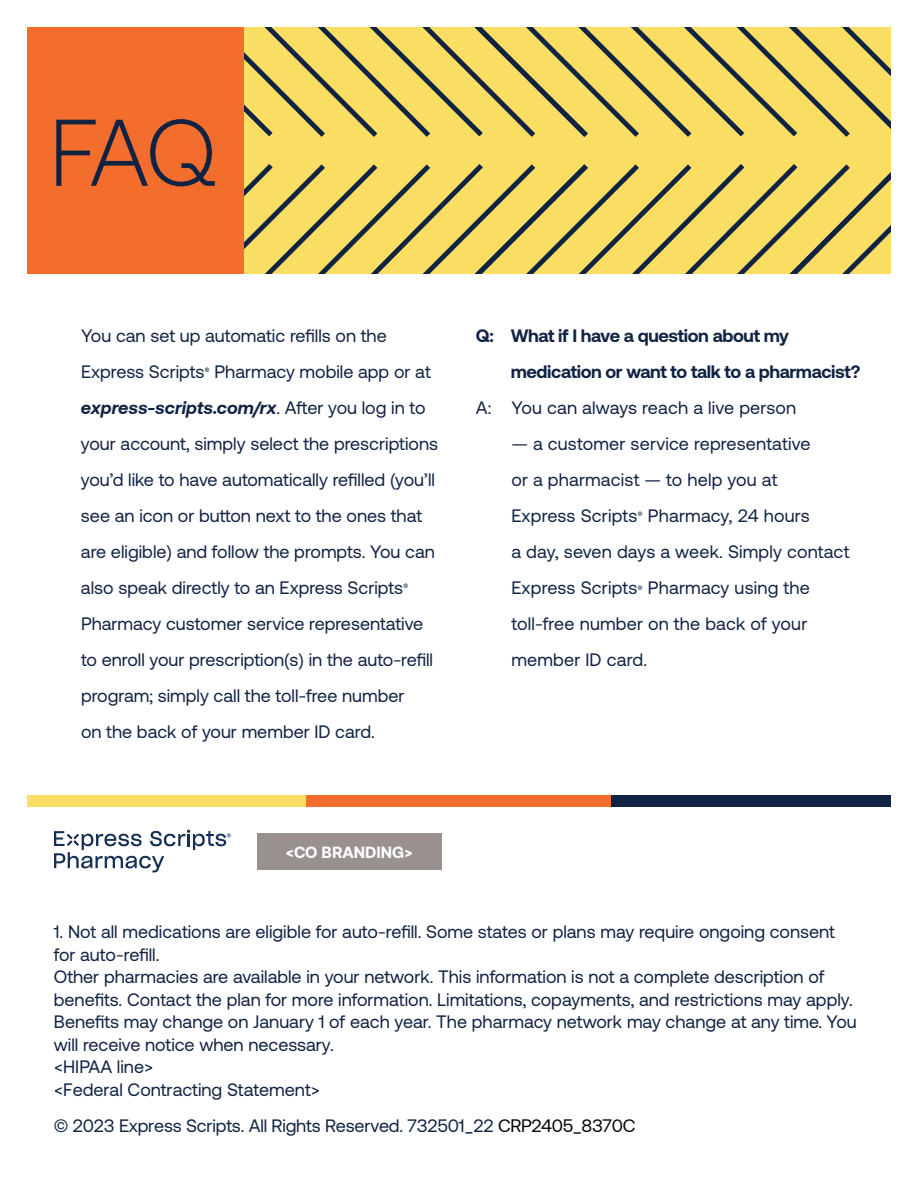
<style>
.page{position:relative;width:918px;height:1188px;background:#fff}
.page>*{position:absolute;margin:0;border:0;box-sizing:border-box;transform-origin:0 0}
.t1{font:300 94.5px "Aeonik";color:#102343}
.t2{font:18px/36px "Aeonik";color:#102343}
.t3{font:700 18px/36px "Aeonik";letter-spacing:-.02em;color:#102343}
.t4{font:700 16.2px "Aeonik";color:#fff}
.s1{font-weight:700;font-style:italic}
.s2{font-size:10.5px}
.s3{color:#000}
</style>
<div class="page">
<svg style="left:54px;top:830px;width:177px;height:42px"></svg>
<div style="left:257px;top:833px;width:184px;height:36px;background:#989190"></div>
<div style="left:306px;top:795px;width:306px;height:12px;background:#f36e2c"></div>
<div style="left:612px;top:795px;width:279px;height:12px;background:#102343"></div>
<div style="left:27px;top:795px;width:278px;height:12px;background:#fade64"></div>
<svg style="left:593px;top:27px;width:177px;height:247px"></svg>
<svg style="left:435px;top:27px;width:158px;height:247px"></svg>
<svg style="left:383px;top:27px;width:52px;height:247px"></svg>
<svg style="left:243px;top:27px;width:140px;height:247px"></svg>
<div style="left:27px;top:27px;width:216px;height:247px;background:#f36e2c"></div>
<svg style="left:770px;top:27px;width:121px;height:247px"></svg>
<h1 class="t1" style="left:50px;top:101px;width:169px">FAQ</h1>
<p class="t2" style="left:81px;top:318px;width:359px">You can set up automatic refills on the Express Scripts<sup>®</sup> Pharmacy mobile app or at <span class="s1">express-scripts.com/rx</span>. After you log in to your account, simply select the prescriptions you’d like to have automatically refilled (you’ll see an icon or button next to the ones that are eligible) and follow the prompts. You can also speak directly to an Express Scripts<sup>® </sup>Pharmacy customer service representative to enroll your prescription(s) in the auto-refill program; simply call the toll-free number<br>on the back of your member ID card.</p>
<p class="t3" style="left:511px;top:318px;width:351px;text-indent:-35px">Q: What if I have a question about my medication or want to talk to a pharmacist?</p>
<p class="t2" style="left:476px;top:390px;width:322px">A: You can always reach a live person</p>
<p class="t2" style="left:511px;top:426px;width:340px">— a customer service representative<br>or a pharmacist — to help you at<br>Express Scripts<sup>®</sup> Pharmacy, 24 hours<br>a day, seven days a week. Simply contact<br>Express Scripts<span class="s2">®</span> Pharmacy using the toll-free number on the back of your member ID card.</p>
<p class="t4" style="left:286px;top:843px;width:129px">&lt;CO BRANDING&gt;</p>
<p class="t2" style="left:54px;top:921px;width:804px;line-height:22.5px">1. Not all medications are eligible for auto-refill. Some states or plans may require ongoing consent for auto-refill.<br>Other pharmacies are available in your network. This information is not a complete description of benefits. Contact the plan for more information. Limitations, copayments, and restrictions may apply.<br>Benefits may change on January 1 of each year. The pharmacy network may change at any time. You will receive notice when necessary.<br>&lt;HIPAA line&gt;<br>&lt;Federal Contracting Statement&gt;</p>
<p class="t2" style="left:54px;top:1108px;width:583px">© 2023 Express Scripts. All Rights Reserved. 732501_22 <span class="s3">CRP2405_8370C</span></p>
</div>
